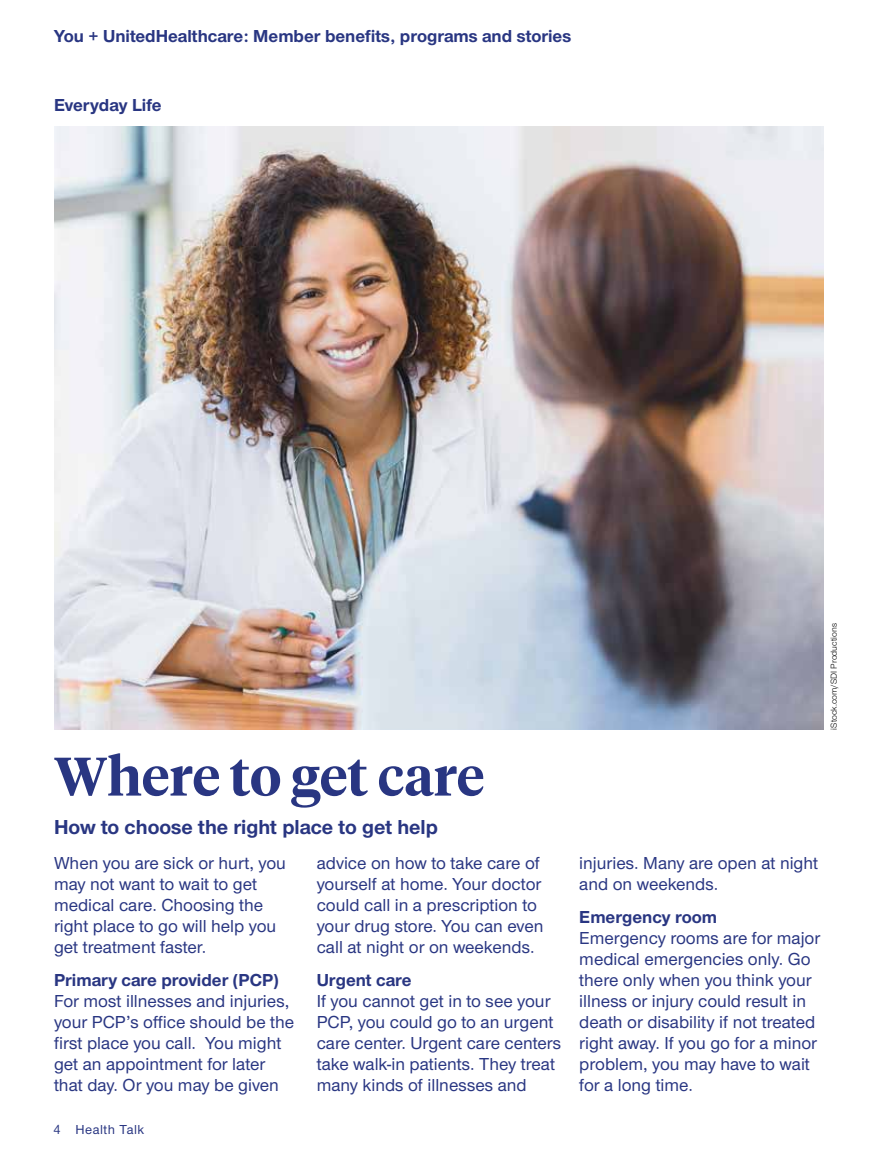
<style>
.page{position:relative;width:878px;height:1161px;background:#fff}
.page>*{position:absolute;margin:0;border:0;box-sizing:border-box;transform-origin:0 0}
.Hed_serif_primary_AM{font:600 54px "UHC Serif Headline";color:#293682}
.Deck_AMC{font:700 21px "UHC Sans";color:#293682}
.Sans_no_indent_AMC{font:500 18px/21px "UHC Sans";color:#293682}
.Subhead_AMC{font:700 18px "UHC Sans";color:#293682}
.Folio_V_AMC{font:500 13.5px "UHC Sans";letter-spacing:.04em;color:#293682}
.Legal_language_AMC{font:9px "UHC Sans";color:#000}
</style>
<div class="page">
<img style="left:54px;top:127px;width:770px;height:603px">
<p class="Subhead_AMC" style="left:54px;top:24px;width:519px">You + UnitedHealthcare: Member benefits, programs and stories</p>
<p class="Subhead_AMC" style="left:54px;top:93px;width:109px">Everyday Life</p>
<p class="Hed_serif_primary_AM" style="left:54px;top:739px;width:432px">Where to get care</p>
<p class="Deck_AMC" style="left:54px;top:813px;width:385px">How to choose the right place to get help</p>
<p class="Sans_no_indent_AMC" style="left:54px;top:852px;width:233px">When you are sick or hurt, you may not want to wait to get medical care. Choosing the right place to go will help you get treatment faster.</p>
<p class="Subhead_AMC" style="left:54px;top:968px;width:226px">Primary care provider (PCP)</p>
<p class="Sans_no_indent_AMC" style="left:54px;top:990px;width:242px">For most illnesses and injuries, your PCP’s office should be the first place you call. You might get an appointment for later that day. Or you may be given</p>
<p class="Sans_no_indent_AMC" style="left:316px;top:852px;width:228px">advice on how to take care of yourself at home. Your doctor could call in a prescription to your drug store. You can even call at night or on weekends.</p>
<p class="Subhead_AMC" style="left:316px;top:968px;width:96px">Urgent care</p>
<p class="Sans_no_indent_AMC" style="left:316px;top:990px;width:246px">If you cannot get in to see your<br>PCP, you could go to an urgent care center. Urgent care centers take walk-in patients. They treat many kinds of illnesses and</p>
<p class="Folio_V_AMC" style="left:54px;top:1120px;width:92px">4 Health Talk</p>
<p class="Legal_language_AMC" style="left:827px;top:730px;width:108px;rotate:-90deg">iStock.com/SDI Productions</p>
<p class="Sans_no_indent_AMC" style="left:579px;top:852px;width:240px">injuries. Many are open at night and on weekends.</p>
<p class="Subhead_AMC" style="left:579px;top:905px;width:139px">Emergency room</p>
<p class="Sans_no_indent_AMC" style="left:579px;top:927px;width:242px">Emergency rooms are for major medical emergencies only. Go there only when you think your illness or injury could result in death or disability if not treated right away. If you go for a minor problem, you may have to wait for a long time.</p>
</div>
